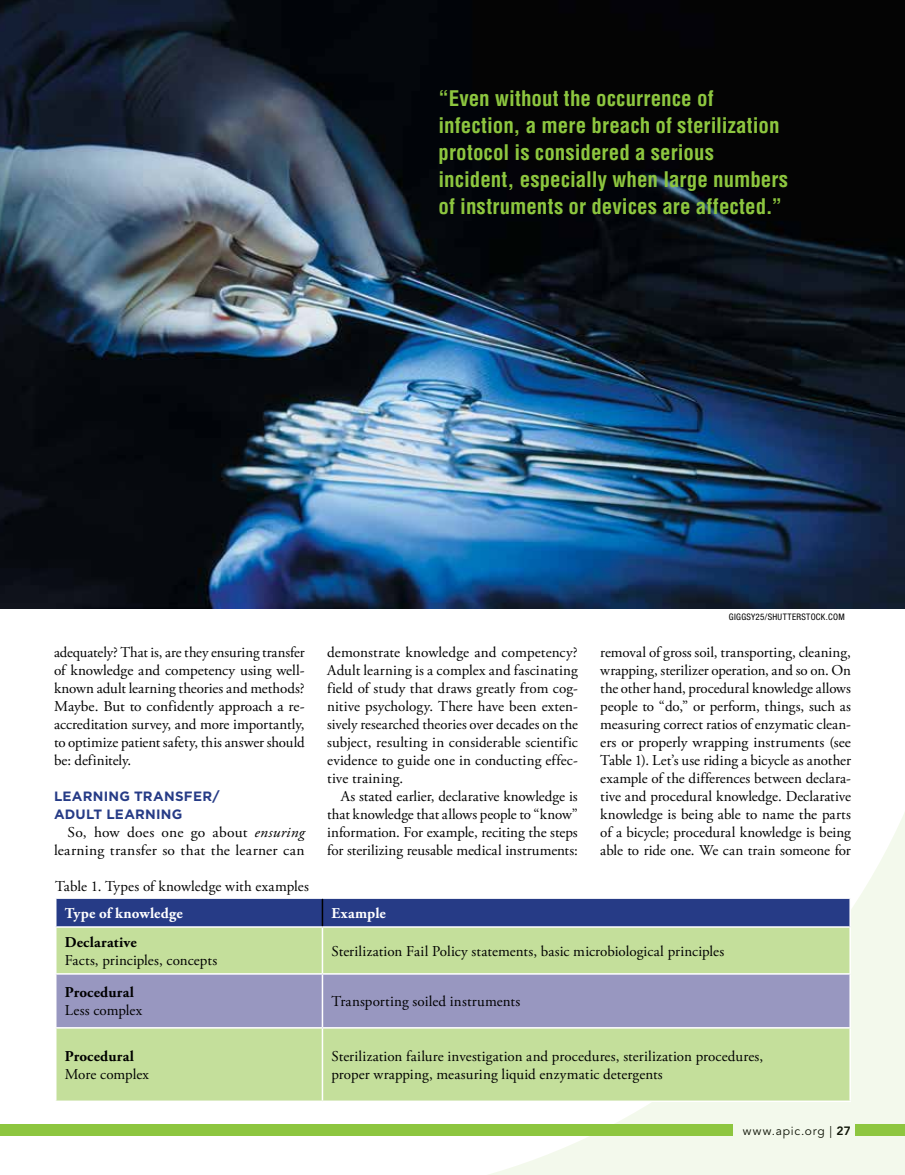
<style>
.page{position:relative;width:905px;height:1175px;background:#fff}
.page>*{position:absolute;margin:0;border:0;box-sizing:border-box;transform-origin:0 0}
.t1{font:700 condensed 21px/27px "Helvetica LT Std";letter-spacing:.005em;color:#8dc63f}
.t2{font:15px/18px "Adobe Garamond Pro";letter-spacing:.005em;color:#000;text-align:justify}
.t3{font:700 15px "Adobe Garamond Pro";letter-spacing:.015em;color:#000}
.t4{font:700 15px "Adobe Garamond Pro";letter-spacing:.01em;color:#fff}
.t5{font:700 13.5px/18px "Gotham";letter-spacing:.02em;color:#263b86}
.t6{font:12px "Avenir LT Std";letter-spacing:.065em;color:#000}
.t7{font:condensed 9px "Helvetica Neue LT Std";letter-spacing:.035em;color:#000}
.s1{font-style:italic}
.s2{font-weight:800}
</style>
<div class="page">
<svg style="left:310px;top:815px;width:594px;height:359px"></svg>
<div style="left:855px;top:1124px;width:49px;height:11px;background:#8dc63f"></div>
<div style="left:0;top:1124px;width:732px;height:11px;background:#8dc63f"></div>
<img style="left:0;top:0;width:904px;height:608px">
<div style="left:56px;top:927px;width:793px;height:173px;background:#c4df9b"></div>
<div style="left:56px;top:974px;width:793px;height:53px;background:#9897c0"></div>
<hr style="left:55px;top:897px;width:267px;height:1px;background:#fff">
<hr style="left:322px;top:897px;width:528px;height:1px;background:#fff">
<div style="left:56px;top:898px;width:794px;height:28px;background:#263b86"></div>
<hr style="left:55px;top:926px;width:267px;height:1px;background:#fff">
<hr style="left:322px;top:926px;width:528px;height:1px;background:#fff">
<hr style="left:322px;top:927px;width:1px;height:46px;background:#fff">
<hr style="left:849px;top:927px;width:1px;height:46px;background:#fff">
<hr style="left:55px;top:973px;width:267px;height:1px;background:#fff">
<hr style="left:322px;top:973px;width:528px;height:1px;background:#fff">
<hr style="left:322px;top:974px;width:1px;height:53px;background:#fff">
<hr style="left:849px;top:974px;width:1px;height:53px;background:#fff">
<hr style="left:55px;top:1027px;width:267px;height:1px;background:#fff">
<hr style="left:322px;top:1027px;width:528px;height:1px;background:#fff">
<hr style="left:322px;top:1028px;width:1px;height:72px;background:#fff">
<hr style="left:849px;top:1028px;width:1px;height:72px;background:#fff">
<hr style="left:55px;top:1100px;width:267px;height:2px;background:#fff">
<hr style="left:322px;top:1100px;width:528px;height:2px;background:#fff">
<h1 class="t1" style="left:438px;top:85px;width:351px">“Even without the occurrence of infection, a mere breach of sterilization protocol is considered a serious incident, especially when large numbers of instruments or devices are affected.”</h1>
<p class="t2" style="left:54px;top:644px;width:252px">adequately? That is, are they ensuring transfer of knowledge and competency using well&shy;known adult learning theories and methods?<br>Maybe. But to confidently approach a re&shy;accreditation survey, and more importantly, to optimize patient safety, this answer should be: definitely.</p>
<p class="t5" style="left:54px;top:787px;width:167px">LEARNING TRANSFER/<br>ADULT LEARNING</p>
<p class="t2" style="left:54px;top:824px;width:252px;text-align:right">So, how does one go about <span class="s1">ensuring </span>learning transfer so that the learner can</p>
<p class="t2" style="left:327px;top:644px;width:252px">demonstrate knowledge and competency?<br>Adult learning is a complex and fascinating field of study that draws greatly from cog&shy;nitive psychology. There have been exten&shy;sively researched theories over decades on the subject, resulting in considerable scientific evidence to guide one in conducting effec&shy;tive training.</p>
<p class="t2" style="left:327px;top:788px;width:252px;text-indent:14px">As stated earlier, declarative knowledge is that knowledge that allows people to “know” information. For example, reciting the steps for sterilizing reusable medical instruments:</p>
<p class="t7" style="left:729px;top:612px;width:117px">GIGGSY25/SHUTTERSTOCK.COM</p>
<p class="t2" style="left:600px;top:644px;width:252px">removal of gross soil, transporting, cleaning, wrapping, sterilizer operation, and so on. On the other hand, procedural knowledge allows people to “do,” or perform, things, such as measuring correct ratios of enzymatic clean&shy;ers or properly wrapping instruments (see Table 1). Let’s use riding a bicycle as another example of the differences between declara&shy;tive and procedural knowledge. Declarative knowledge is being able to name the parts of a bicycle; procedural knowledge is being able to ride one. We can train someone for</p>
<p class="t2" style="left:55px;top:878px;width:255px">Table 1. Types of knowledge with examples</p>
<p class="t4" style="left:65px;top:904px;width:119px">Type of knowledge</p>
<p class="t4" style="left:331px;top:904px;width:56px">Example</p>
<p class="t3" style="left:65px;top:933px;width:73px">Declarative</p>
<p class="t2" style="left:65px;top:951px;width:154px">Facts, principles, concepts</p>
<p class="t2" style="left:331px;top:942px;width:394px">Sterilization Fail Policy statements, basic microbiological principles</p>
<p class="t3" style="left:65px;top:983px;width:71px">Procedural</p>
<p class="t2" style="left:65px;top:1002px;width:79px">Less complex</p>
<p class="t3" style="left:65px;top:1047px;width:71px">Procedural</p>
<p class="t2" style="left:65px;top:1065px;width:86px">More complex</p>
<p class="t2" style="left:331px;top:993px;width:190px">Transporting soiled instruments</p>
<p class="t2" style="left:331px;top:1047px;width:433px">Sterilization failure investigation and procedures, sterilization procedures, proper wrapping, measuring liquid enzymatic detergents</p>
<p class="t6" style="left:743px;top:1123px;width:109px">www.apic.org | <span class="s2">27</span></p>
</div>
